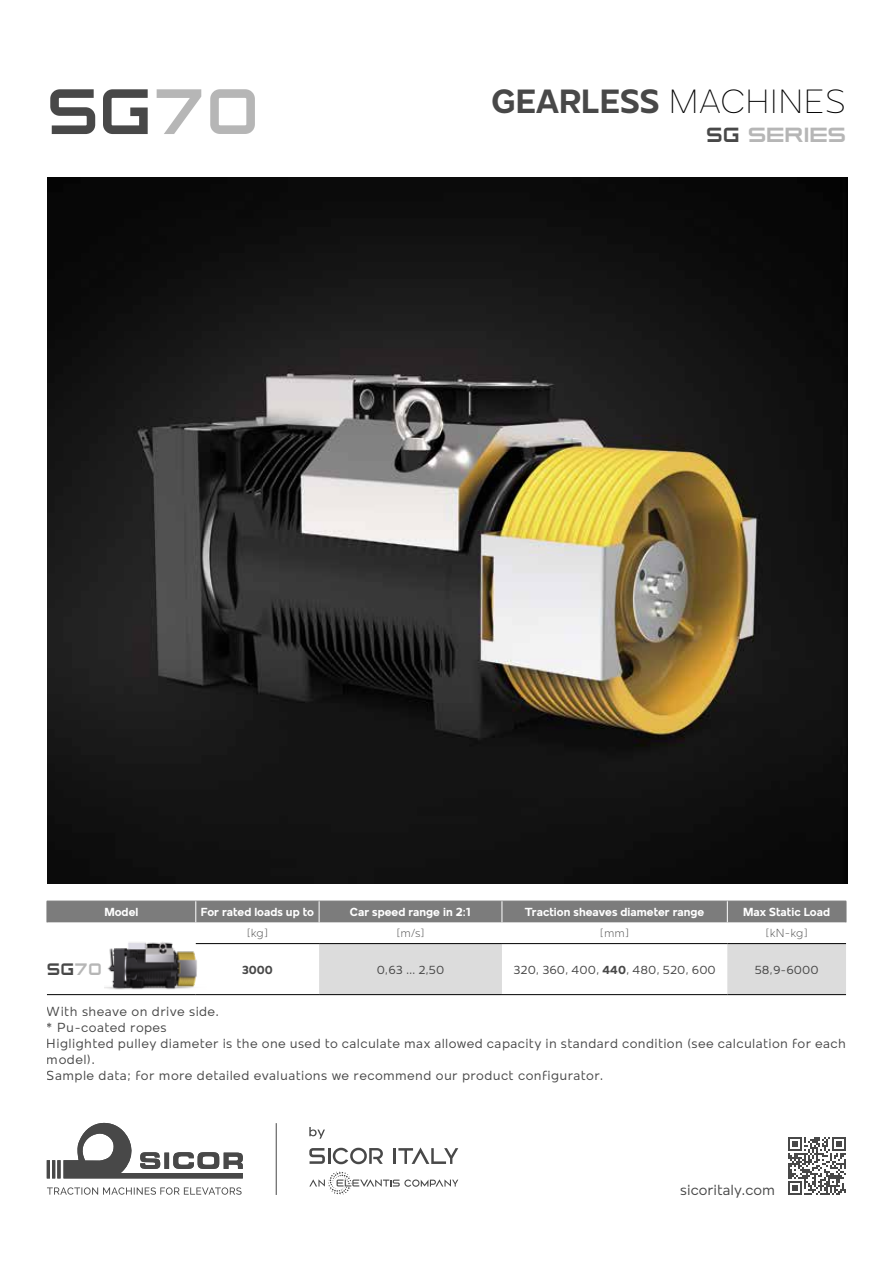
<style>
.page{position:relative;width:893px;height:1263px;background:#fff}
.page>*{position:absolute;margin:0;border:0;box-sizing:border-box;transform-origin:0 0}
.t1{font:800 63.9px "Horyzen";color:#484848}
.t2{font:700 34.5px "Mollen";color:#484848}
.t3{font:800 20.4px "Horyzen";letter-spacing:-.03em;color:#b6b6b6;scale:1.13 1}
.t4{font:800 16.5px "Horyzen";color:#484848}
.t5{font:15px "Mollen";color:#484848}
.t6{font:13.5px/16.2px "Mollen";letter-spacing:.025em;color:#484848}
.t7{font:700 12px "Mollen";color:#fff}
.t8{font:12px "Mollen";color:#484848}
.t9{font:300 12px "Mollen";letter-spacing:-.01em;color:#484848}
.t10{font:700 12px "Mollen";color:#484848}
.s1{color:#b6b6b6}
.s2{font-weight:100;color:#000}
.s3{color:#484848}
.s4{font-weight:700}
</style>
<div class="page">
<svg style="left:319px;top:944px;width:527px;height:50px"></svg>
<div style="left:47px;top:901px;width:800px;height:21px;background:#7c7c7c"></div>
<hr style="left:196px;top:943px;width:123px;height:1px;background:#000">
<hr style="left:319px;top:943px;width:183px;height:1px;background:#000">
<hr style="left:502px;top:943px;width:225px;height:1px;background:#000">
<hr style="left:727px;top:943px;width:119px;height:1px;background:#000">
<hr style="left:47px;top:994px;width:149px;height:1px;background:#000">
<hr style="left:196px;top:994px;width:123px;height:1px;background:#000">
<hr style="left:319px;top:994px;width:183px;height:1px;background:#000">
<hr style="left:502px;top:994px;width:225px;height:1px;background:#000">
<hr style="left:727px;top:994px;width:119px;height:1px;background:#000">
<img style="left:104px;top:942px;width:102px;height:48px">
<svg style="left:47px;top:1187px;width:195px;height:8px"></svg>
<svg style="left:47px;top:1122px;width:196px;height:56px"></svg>
<hr style="left:276px;top:1123px;width:1px;height:72px;background:#484848">
<svg style="left:309px;top:1171px;width:149px;height:24px"></svg>
<svg style="left:309px;top:1148px;width:74px;height:16px"></svg>
<hr style="left:393px;top:1148px;width:3px;height:16px;background:#484848">
<svg style="left:398px;top:1147px;width:60px;height:17px"></svg>
<svg style="left:309px;top:1127px;width:16px;height:12px"></svg>
<svg style="left:788px;top:1137px;width:58px;height:58px"></svg>
<img style="left:48px;top:178px;width:799px;height:706px">
<h1 class="t1" style="left:47px;top:74px;width:214px">SG<span class="s1">70</span></h1>
<h2 class="t2" style="left:491px;top:82px;width:356px">GEARLESS <span class="s2">MACHINES</span></h2>
<h3 class="t3" style="left:706px;top:123px;width:125px"><span class="s3">SG</span> SERIES</h3>
<p class="t7" style="left:104px;top:905px;width:36px">Model</p>
<p class="t7" style="left:201px;top:905px;width:115px">For rated loads up to</p>
<p class="t7" style="left:350px;top:905px;width:123px">Car speed range in 2:1</p>
<p class="t7" style="left:525px;top:905px;width:181px">Traction sheaves diameter range</p>
<p class="t7" style="left:743px;top:905px;width:88px">Max Static Load</p>
<p class="t9" style="left:247px;top:927px;width:23px">[kg]</p>
<p class="t9" style="left:396px;top:927px;width:30px">[m/s]</p>
<p class="t9" style="left:600px;top:927px;width:31px">[mm]</p>
<p class="t9" style="left:765px;top:927px;width:44px">[kN-kg]</p>
<p class="t4" style="left:47px;top:959px;width:56px">SG<span class="s1">70</span></p>
<p class="t10" style="left:242px;top:963px;width:32px">3000</p>
<p class="t8" style="left:377px;top:963px;width:69px">0,63 … 2,50</p>
<p class="t8" style="left:513px;top:963px;width:204px">320, 360, 400, <span class="s4">440</span>, 480, 520, 600</p>
<p class="t8" style="left:755px;top:963px;width:65px">58,9-6000</p>
<p class="t6" style="left:47px;top:1003px;width:801px">With sheave on drive side.<br>* Pu-coated ropes<br>Higlighted pulley diameter is the one used to calculate max allowed capacity in standard condition (see calculation for each model).<br>Sample data; for more detailed evaluations we recommend our product configurator.</p>
<p class="t5" style="left:680px;top:1181px;width:96px">sicoritaly.com</p>
</div>
